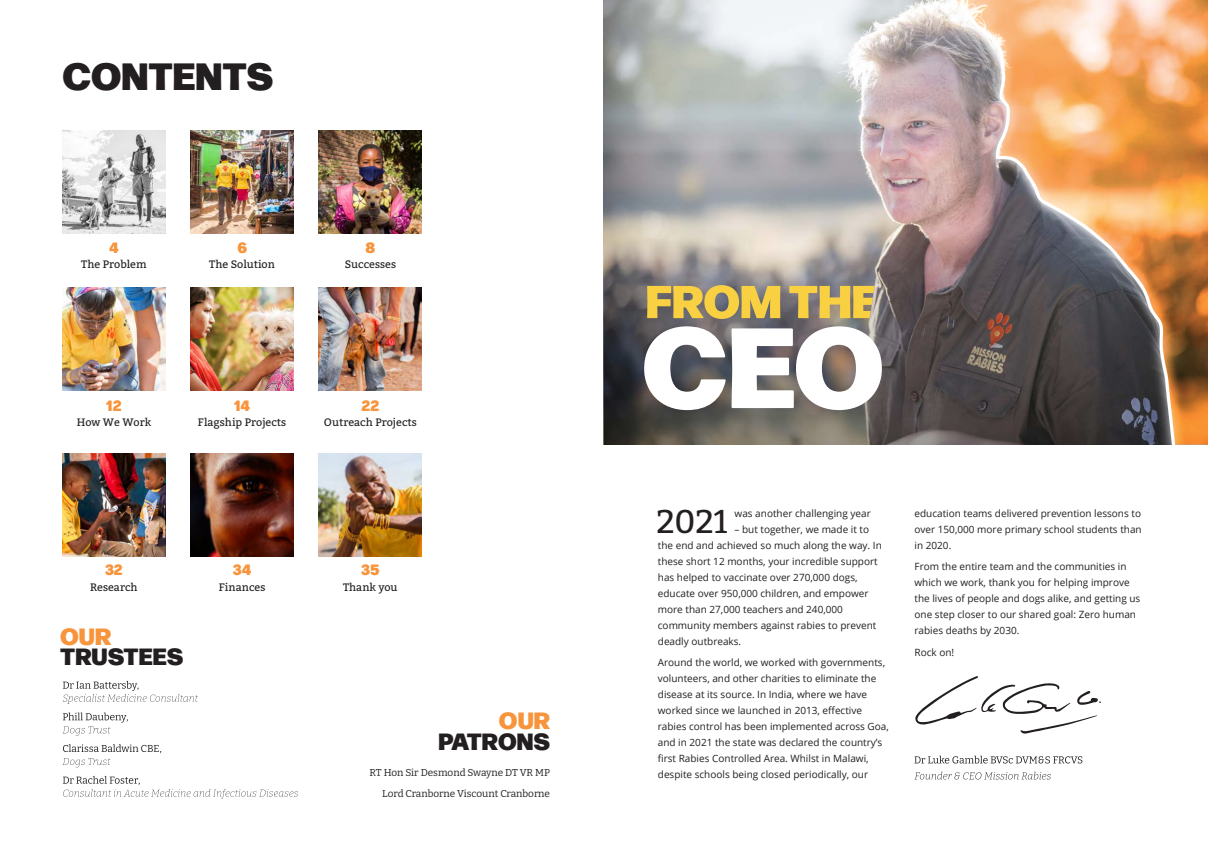
<style>
.page{position:relative;width:1208px;height:859px;background:#fff}
.page>*{position:absolute;margin:0;border:0;box-sizing:border-box;transform-origin:0 0}
.t1{font:900 38px "Forma DJR Deck";color:#231f20}
.t2{font:100 32.9px "Bitter";color:#231f20}
.t3{font:900 23.5px/20.4px "Forma DJR Deck";color:#231f20;text-align:right}
.t4{font:900 15px "Forma DJR Deck";color:#f7943c}
.t5{font:10.8px "Bitter";color:#231f20}
.t6{font:10px/16px "Open Sans";color:#231f20}
.t7{font:100 10px "Bitter";color:#231f20}
.s1{color:#f7943c}
</style>
<div class="page">
<svg style="left:914px;top:756px;width:168px;height:7px"></svg>
<svg style="left:915px;top:772px;width:135px;height:7px"></svg>
<img style="left:604px;top:0;width:325px;height:445px">
<svg style="left:644px;top:326px;width:238px;height:84px"></svg>
<svg style="left:647px;top:285px;width:228px;height:34px"></svg>
<svg style="left:63px;top:776px;width:235px;height:23px"></svg>
<svg style="left:63px;top:744px;width:98px;height:23px"></svg>
<svg style="left:63px;top:712px;width:65px;height:24px"></svg>
<svg style="left:63px;top:681px;width:135px;height:23px"></svg>
<div style="left:929px;top:0;width:279px;height:454px;background:#fff;opacity:.75"></div>
<img style="left:938px;top:0;width:270px;height:445px">
<svg style="left:915px;top:676px;width:186px;height:58px"></svg>
<img style="left:319px;top:288px;width:103px;height:103px">
<img style="left:62px;top:130px;width:103px;height:103px">
<img style="left:62px;top:288px;width:103px;height:103px">
<img style="left:62px;top:453px;width:103px;height:103px">
<img style="left:191px;top:130px;width:102px;height:103px">
<img style="left:191px;top:453px;width:102px;height:103px">
<img style="left:319px;top:453px;width:103px;height:103px">
<img style="left:319px;top:130px;width:103px;height:103px">
<img style="left:191px;top:288px;width:102px;height:103px">
<p class="t1" style="left:62px;top:47px;width:212px">CONTENTS</p>
<p class="t4" style="left:109px;top:235px;width:11px">4</p>
<p class="t4" style="left:237px;top:235px;width:11px">6</p>
<p class="t4" style="left:365px;top:235px;width:11px">8</p>
<p class="t5" style="left:81px;top:257px;width:67px">The Problem</p>
<p class="t5" style="left:209px;top:257px;width:67px">The Solution</p>
<p class="t5" style="left:345px;top:257px;width:53px">Successes</p>
<p class="t4" style="left:106px;top:393px;width:17px">12</p>
<p class="t4" style="left:234px;top:393px;width:18px">14</p>
<p class="t4" style="left:361px;top:393px;width:19px">22</p>
<p class="t5" style="left:77px;top:416px;width:76px">How We Work</p>
<p class="t5" style="left:198px;top:416px;width:90px">Flagship Projects</p>
<p class="t5" style="left:324px;top:416px;width:94px">Outreach Projects</p>
<p class="t4" style="left:105px;top:558px;width:19px">32</p>
<p class="t5" style="left:90px;top:580px;width:49px">Research</p>
<p class="t3" style="left:60px;top:624px;width:125px;text-align:left"><span class="s1">OUR<br></span>TRUSTEES</p>
<p class="t4" style="left:233px;top:558px;width:20px">34</p>
<p class="t5" style="left:219px;top:580px;width:48px">Finances</p>
<p class="t4" style="left:361px;top:558px;width:20px">35</p>
<p class="t5" style="left:343px;top:580px;width:56px">Thank you</p>
<p class="t3" style="left:438px;top:709px;width:113px"><span class="s1">OUR<br></span>PATRONS</p>
<p class="t7" style="left:369px;top:766px;width:182px">RT Hon Sir Desmond Swayne DT VR MP</p>
<p class="t7" style="left:382px;top:787px;width:169px">Lord Cranborne Viscount Cranborne</p>
<p class="t2" style="left:656px;top:500px;width:72px">2021</p>
<p class="t6" style="left:734px;top:505px;width:138px">was another challenging year</p>
<p class="t6" style="left:658px;top:521px;width:225px;text-indent:77px">– but together, we made it to the end and achieved so much along the way. In these short 12 months, your incredible support has helped to vaccinate over 270,000 dogs, educate over 950,000 children, and empower more than 27,000 teachers and 240,000 community members against rabies to prevent deadly outbreaks.</p>
<p class="t6" style="left:658px;top:654px;width:233px">Around the world, we worked with governments, volunteers, and other charities to eliminate the disease at its source. In India, where we have worked since we launched in 2013, effective rabies control has been implemented across Goa, and in 2021 the state was declared the country’s first Rabies Controlled Area. Whilst in Malawi, despite schools being closed periodically, our</p>
<p class="t6" style="left:914px;top:505px;width:229px;text-align:justify">education teams delivered prevention lessons to over 150,000 more primary school students than in 2020.</p>
<p class="t6" style="left:914px;top:558px;width:227px">From the entire team and the communities in which we work, thank you for helping improve the lives of people and dogs alike, and getting us one step closer to our shared goal: Zero human rabies deaths by 2030.</p>
<p class="t6" style="left:914px;top:644px;width:41px">Rock on!</p>
</div>
